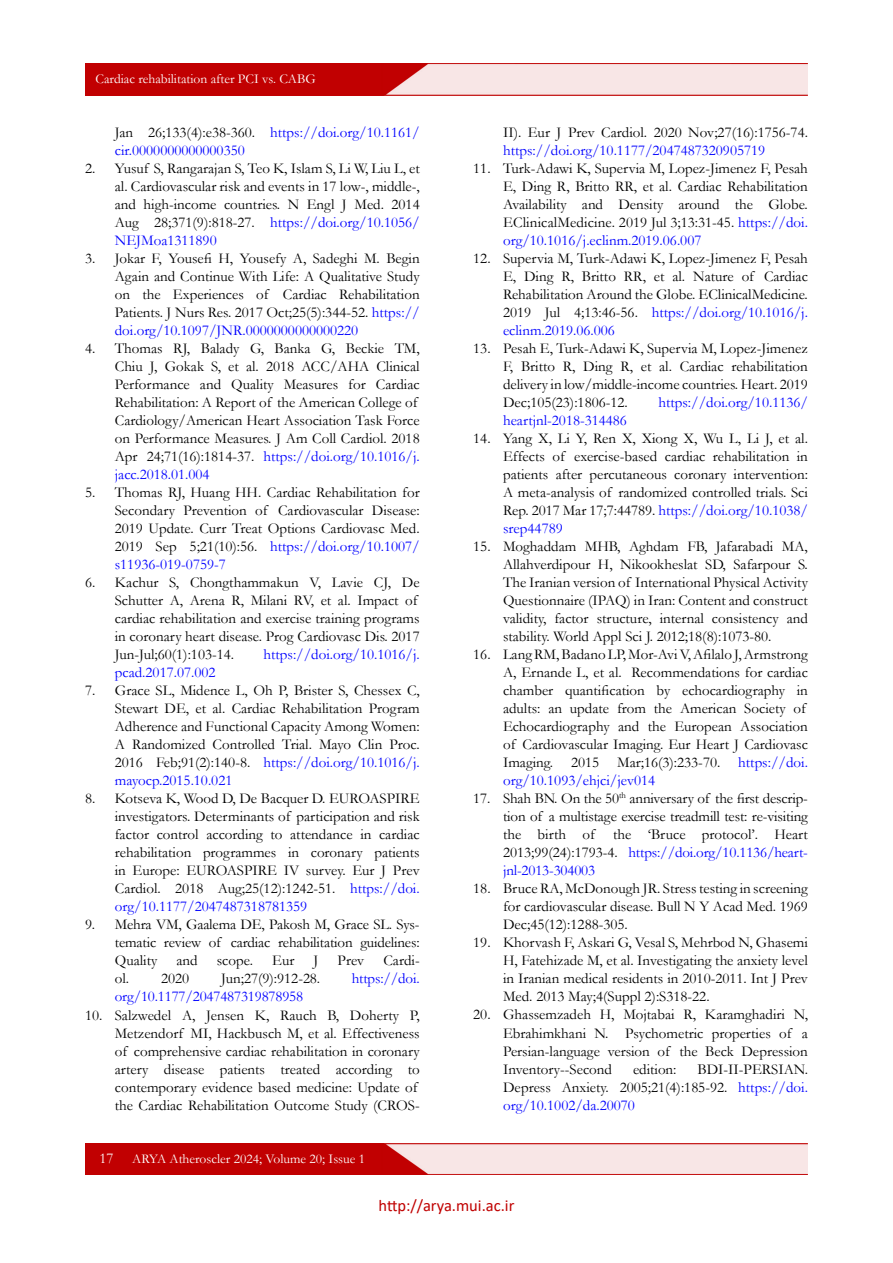
<style>
.page{position:relative;width:893px;height:1263px;background:#fff}
.page>*{position:absolute;margin:0;border:0;box-sizing:border-box;transform-origin:0 0}
.t1{font:16.5px "Calibri";color:#c00000}
.t2{font:15px/18px "Garamond";color:#000;text-align:justify}
.t3{font:15px/18px "Garamond";color:#00f}
.t4{font:15px "Garamond";color:#fff}
.t5{font:13.5px "Garamond";color:#fff}
.s1{color:#000}
.s2{color:#00f}
</style>
<div class="page">
<img style="left:85px;top:1143px;width:723px;height:32px">
<img style="left:85px;top:64px;width:723px;height:32px">
<p class="t5" style="left:96px;top:70px;width:222px">Cardiac rehabilitation after PCI vs. CABG</p>
<p class="t3" style="left:115px;top:123px;width:306px"><span class="s1">Jan 26;133(4):e38-360.</span> https://doi.org/10.1161/ cir.0000000000000350</p>
<p class="t2" style="left:115px;top:159px;width:306px;text-indent:-30px">2. Yusuf S, Rangarajan S, Teo K, Islam S, Li W, Liu L, et al. Cardiovascular risk and events in 17 low-, middle-, and high-income countries. N Engl J Med. 2014<br>Aug 28;371(9):818-27. <span class="s2">https://doi.org/10.1056/ NEJMoa1311890</span></p>
<p class="t2" style="left:115px;top:249px;width:306px;text-indent:-30px">3. Jokar F, Yousefi H, Yousefy A, Sadeghi M. Begin Again and Continue With Life: A Qualitative Study on the Experiences of Cardiac Rehabilitation Patients. J Nurs Res. 2017 Oct;25(5):344-52. <span class="s2">https:// doi.org/10.1097/JNR.0000000000000220</span></p>
<p class="t2" style="left:115px;top:339px;width:306px;text-align:left;text-indent:-30px">4. Thomas RJ, Balady G, Banka G, Beckie TM, Chiu J, Gokak S, et al. 2018 ACC/AHA Clinical Performance and Quality Measures for Cardiac Rehabilitation: A Report of the American College of Cardiology/American Heart Association Task Force on Performance Measures. J Am Coll Cardiol. 2018<br>Apr 24;71(16):1814-37. <span class="s2">https://doi.org/10.1016/j. jacc.2018.01.004</span></p>
<p class="t2" style="left:115px;top:483px;width:306px;text-indent:-30px">5. Thomas RJ, Huang HH. Cardiac Rehabilitation for Secondary Prevention of Cardiovascular Disease:<br>2019 Update. Curr Treat Options Cardiovasc Med.<br>2019 Sep 5;21(10):56. <span class="s2">https://doi.org/10.1007/ s11936-019-0759-7</span></p>
<p class="t2" style="left:115px;top:573px;width:306px;text-align:left;text-indent:-30px">6. Kachur S, Chongthammakun V, Lavie CJ, De Schutter A, Arena R, Milani RV, et al. Impact of cardiac rehabilitation and exercise training programs in coronary heart disease. Prog Cardiovasc Dis. 2017<br>Jun-Jul;60(1):103-14.</p>
<p class="t3" style="left:263px;top:645px;width:158px">https://doi.org/10.1016/j.</p>
<p class="t3" style="left:115px;top:663px;width:102px">pcad.2017.07.002</p>
<p class="t2" style="left:115px;top:681px;width:306px;text-indent:-30px">7. Grace SL, Midence L, Oh P, Brister S, Chessex C, Stewart DE, et al. Cardiac Rehabilitation Program Adherence and Functional Capacity Among Women:<br>A Randomized Controlled Trial. Mayo Clin Proc.<br>2016 Feb;91(2):140-8. <span class="s2">https://doi.org/10.1016/j. mayocp.2015.10.021</span></p>
<p class="t2" style="left:115px;top:789px;width:306px;text-indent:-30px">8. Kotseva K, Wood D, De Bacquer D. EUROASPIRE investigators. Determinants of participation and risk factor control according to attendance in cardiac rehabilitation programmes in coronary patients in Europe: EUROASPIRE IV survey. Eur J Prev Cardiol. 2018 Aug;25(12):1242-51. <span class="s2">https://doi. org/10.1177/2047487318781359</span></p>
<p class="t2" style="left:115px;top:915px;width:306px;text-indent:-30px">9. Mehra VM, Gaalema DE, Pakosh M, Grace SL. Sys&shy;tematic review of cardiac rehabilitation guidelines:<br>Quality</p>
<p class="t2" style="left:176px;top:951px;width:23px">and</p>
<p class="t2" style="left:217px;top:951px;width:38px">scope.</p>
<p class="t2" style="left:272px;top:951px;width:24px">Eur</p>
<p class="t2" style="left:313px;top:951px;width:6px">J</p>
<p class="t2" style="left:338px;top:951px;width:28px">Prev</p>
<p class="t2" style="left:383px;top:951px;width:38px">Cardi-</p>
<p class="t2" style="left:115px;top:969px;width:76px">ol. 2020</p>
<p class="t2" style="left:221px;top:969px;width:100px">Jun;27(9):912-28.</p>
<p class="t3" style="left:352px;top:969px;width:70px">https://doi.</p>
<p class="t3" style="left:115px;top:987px;width:190px">org/10.1177/2047487319878958</p>
<p class="t2" style="left:115px;top:1005px;width:306px;text-align:left;text-indent:-30px">10. Salzwedel A, Jensen K, Rauch B, Doherty P, Metzendorf MI, Hackbusch M, et al. Effectiveness of comprehensive cardiac rehabilitation in coronary artery disease patients treated according to contemporary evidence based medicine: Update of the Cardiac Rehabilitation Outcome Study (CROS-</p>
<p class="t4" style="left:99px;top:1148px;width:16px">17</p>
<p class="t5" style="left:132px;top:1149px;width:234px">ARYA Atheroscler 2024; Volume 20; Issue 1</p>
<p class="t2" style="left:503px;top:123px;width:306px">II). Eur J Prev Cardiol. 2020 Nov;27(16):1756-74.</p>
<p class="t3" style="left:503px;top:141px;width:264px">https://doi.org/10.1177/2047487320905719</p>
<p class="t2" style="left:503px;top:159px;width:306px;text-indent:-30px">11. Turk-Adawi K, Supervia M, Lopez-Jimenez F, Pesah E, Ding R, Britto RR, et al. Cardiac Rehabilitation Availability and Density around the Globe.<br>EClinicalMedicine. 2019 Jul 3;13:31-45. <span class="s2">https://doi. org/10.1016/j.eclinm.2019.06.007</span></p>
<p class="t2" style="left:503px;top:249px;width:306px;text-indent:-30px">12. Supervia M, Turk-Adawi K, Lopez-Jimenez F, Pesah E, Ding R, Britto RR, et al. Nature of Cardiac Rehabilitation Around the Globe. EClinicalMedicine.<br>2019 Jul 4;13:46-56. <span class="s2">https://doi.org/10.1016/j. eclinm.2019.06.006</span></p>
<p class="t2" style="left:503px;top:339px;width:306px;text-indent:-30px">13. Pesah E, Turk-Adawi K, Supervia M, Lopez-Jimenez F, Britto R, Ding R, et al. Cardiac rehabilitation delivery in low/middle-income countries. Heart. 2019<br>Dec;105(23):1806-12.</p>
<p class="t3" style="left:658px;top:393px;width:151px">https://doi.org/10.1136/</p>
<p class="t3" style="left:503px;top:411px;width:125px">heartjnl-2018-314486</p>
<p class="t2" style="left:503px;top:429px;width:306px;text-indent:-30px">14. Yang X, Li Y, Ren X, Xiong X, Wu L, Li J, et al.<br>Effects of exercise-based cardiac rehabilitation in patients after percutaneous coronary intervention:<br>A meta-analysis of randomized controlled trials. Sci Rep. 2017 Mar 17;7:44789. <span class="s2">https://doi.org/10.1038/ srep44789</span></p>
<p class="t2" style="left:503px;top:537px;width:306px;text-indent:-30px">15. Moghaddam MHB, Aghdam FB, Jafarabadi MA, Allahverdipour H, Nikookheslat SD, Safarpour S.<br>The Iranian version of International Physical Activity Questionnaire (IPAQ) in Iran: Content and construct validity, factor structure, internal consistency and stability. World Appl Sci J. 2012;18(8):1073-80.</p>
<p class="t2" style="left:503px;top:645px;width:306px;text-align:left;text-indent:-30px">16. Lang RM, Badano LP, Mor-Avi V, Afilalo J, Armstrong A, Ernande L, et al. Recommendations for cardiac chamber quantification by echocardiography in adults: an update from the American Society of Echocardiography and the European Association of Cardiovascular Imaging. Eur Heart J Cardiovasc Imaging. 2015 Mar;16(3):233-70. <span class="s2">https://doi. org/10.1093/ehjci/jev014</span></p>
<p class="t2" style="left:503px;top:789px;width:306px;text-indent:-30px">17. Shah BN. On the 50<sup>th</sup> anniversary of the first descrip&shy;tion of a multistage exercise treadmill test: re-visiting the birth of the ‘Bruce protocol’. Heart 2013;99(24):1793-4. <span class="s2">https://doi.org/10.1136/heart&shy;jnl-2013-304003</span></p>
<p class="t2" style="left:503px;top:879px;width:306px;text-indent:-30px">18. Bruce RA, McDonough JR. Stress testing in screening for cardiovascular disease. Bull N Y Acad Med. 1969<br>Dec;45(12):1288-305.</p>
<p class="t2" style="left:503px;top:933px;width:306px;text-indent:-30px">19. Khorvash F, Askari G, Vesal S, Mehrbod N, Ghasemi H, Fatehizade M, et al. Investigating the anxiety level in Iranian medical residents in 2010-2011. Int J Prev Med. 2013 May;4(Suppl 2):S318-22.</p>
<p class="t2" style="left:503px;top:1005px;width:306px;text-indent:-30px">20. Ghassemzadeh H, Mojtabai R, Karamghadiri N, Ebrahimkhani N. Psychometric properties of a Persian-language version of the Beck Depression Inventory--Second</p>
<p class="t2" style="left:633px;top:1059px;width:45px">edition:</p>
<p class="t2" style="left:503px;top:1059px;width:306px;text-indent:194px">BDI-II-PERSIAN.<br>Depress Anxiety. 2005;21(4):185-92. <span class="s2">https://doi. org/10.1002/da.20070</span></p>
<p class="t1" style="left:378px;top:1194px;width:137px">http://arya.mui.ac.ir</p>
</div>
